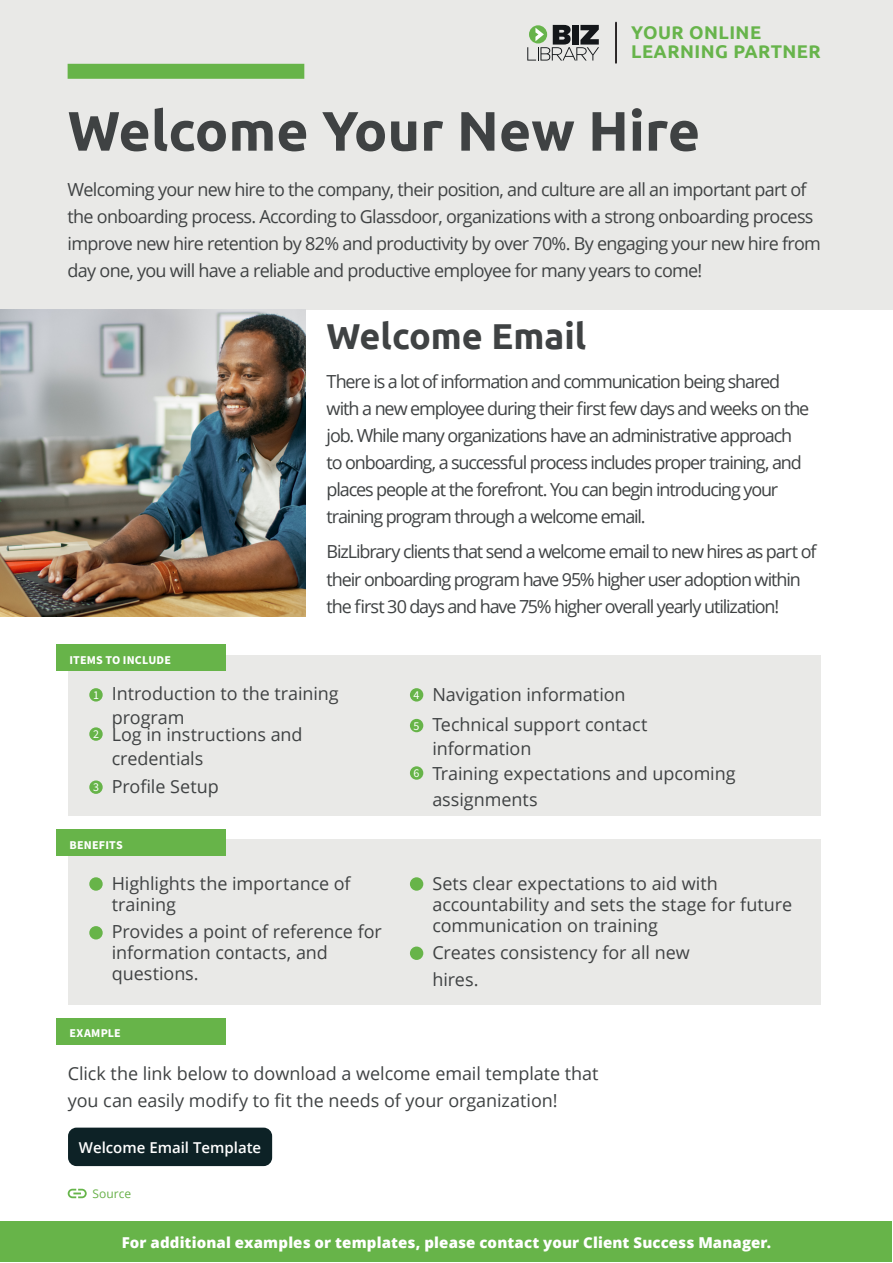
<style>
.page{position:relative;width:893px;height:1263px;background:#fff}
.page>*{position:absolute;margin:0;border:0;box-sizing:border-box;transform-origin:0 0}
._49_Header_black_Tit{font:700 55.5px "Ubuntu";color:#3f4243}
._20_Content_black_Ti{font:700 36px "Ubuntu";color:#3f4243}
.t1{font:700 18.45px/19.2px "Ubuntu";letter-spacing:.025em;color:#67b44b}
._8_Content_black_Sou{font:18px/21px "Open Sans";letter-spacing:-.01em;color:#3f4243}
._8_Content_black_Sou-2{font:18px/27px "Open Sans";letter-spacing:-.065em;color:#3f4243}
._11_Content_black_Ti{font:18px/27px "Open Sans";letter-spacing:-.04em;color:#3f4243}
._8_Content_black_Sou-3{font:800 15px "Open Sans";letter-spacing:.01em;color:#fff}
.t2{font:600 15px "Open Sans";color:#fff}
._8_Content_black_Sou-4{font:700 12px "Source Sans Pro";letter-spacing:.015em;color:#fff}
._8_9_Content_black_C{font:12px "Source Sans Pro";color:#fff}
.t3{font:12px "Open Sans";color:#68b149}
</style>
<div class="page">
<div style="left:0;top:0;width:893px;height:310px;background:#e9e9e7"></div>
<div style="left:68px;top:655px;width:753px;height:160px;background:#e9e9e7"></div>
<div style="left:68px;top:840px;width:753px;height:165px;background:#e9e9e7"></div>
<svg style="left:527px;top:25px;width:72px;height:36px"></svg>
<hr style="left:615px;top:23px;width:2px;height:40px;background:#231f20">
<div style="left:1px;top:1221px;width:891px;height:41px;background:#67b449"></div>
<img style="left:0;top:310px;width:305px;height:307px">
<div style="left:89px;top:877px;width:14px;height:14px;background:#67b449;border-radius:50%"></div>
<div style="left:89px;top:926px;width:14px;height:13px;background:#67b449;border-radius:50%"></div>
<div style="left:410px;top:877px;width:13px;height:14px;background:#67b449;border-radius:50%"></div>
<div style="left:410px;top:946px;width:13px;height:14px;background:#67b449;border-radius:50%"></div>
<div style="left:89px;top:688px;width:14px;height:13px;background:#67b449;border-radius:50%"></div>
<div style="left:89px;top:727px;width:14px;height:14px;background:#67b449;border-radius:50%"></div>
<div style="left:89px;top:780px;width:14px;height:14px;background:#67b449;border-radius:50%"></div>
<div style="left:410px;top:688px;width:13px;height:13px;background:#67b449;border-radius:50%"></div>
<div style="left:410px;top:719px;width:13px;height:13px;background:#67b449;border-radius:50%"></div>
<div style="left:410px;top:766px;width:13px;height:14px;background:#67b449;border-radius:50%"></div>
<div style="left:57px;top:644px;width:169px;height:27px;background:#67b449"></div>
<div style="left:57px;top:829px;width:169px;height:26px;background:#67b449"></div>
<div style="left:57px;top:1018px;width:169px;height:26px;background:#67b449"></div>
<svg style="left:68px;top:1189px;width:19px;height:9px"></svg>
<div style="left:68px;top:1127px;width:204px;height:39px;background:#0d2226;border-radius:9px"></div>
<div style="left:68px;top:64px;width:236px;height:15px;background:#67b449"></div>
<p class="t1" style="left:631px;top:22px;width:191px">YOUR ONLINE<br>LEARNING PARTNER</p>
<p class="_49_Header_black_Tit" style="left:68px;top:97px;width:634px">Welcome Your New Hire</p>
<p class="_11_Content_black_Ti" style="left:68px;top:176px;width:755px">Welcoming your new hire to the company, their position, and culture are all an important part of the onboarding process. According to Glassdoor, organizations with a strong onboarding process improve new hire retention by 82% and productivity by over 70%. By engaging your new hire from day one, you will have a reliable and productive employee for many years to come!</p>
<p class="_20_Content_black_Ti" style="left:327px;top:314px;width:261px">Welcome Email</p>
<p class="_8_Content_black_Sou-4" style="left:69px;top:651px;width:103px">ITEMS TO INCLUDE</p>
<p class="_8_Content_black_Sou-2" style="left:327px;top:367px;width:484px">There is a lot of information and communication being shared with a new employee during their first few days and weeks on the job. While many organizations have an administrative approach to onboarding, a successful process includes proper training, and places people at the forefront. You can begin introducing your training program through a welcome email.</p>
<p class="_8_Content_black_Sou-2" style="left:327px;top:538px;width:491px">BizLibrary clients that send a welcome email to new hires as part of their onboarding program have 95% higher user adoption within the first 30 days and have 75% higher overall yearly utilization!</p>
<p class="_8_9_Content_black_C" style="left:93px;top:687px;width:7px">1</p>
<p class="_8_9_Content_black_C" style="left:93px;top:726px;width:7px">2</p>
<p class="_8_9_Content_black_C" style="left:93px;top:779px;width:7px">3</p>
<p class="_8_Content_black_Sou" style="left:112px;top:683px;width:228px">Introduction to the training</p>
<p class="_8_Content_black_Sou" style="left:112px;top:706px;width:74px">program</p>
<p class="_8_Content_black_Sou" style="left:112px;top:724px;width:192px">Log in instructions and</p>
<p class="_8_Content_black_Sou" style="left:112px;top:747px;width:93px">credentials</p>
<p class="_8_Content_black_Sou" style="left:112px;top:776px;width:108px">Profile Setup</p>
<p class="_8_Content_black_Sou-4" style="left:69px;top:836px;width:55px">BENEFITS</p>
<p class="_8_Content_black_Sou" style="left:112px;top:872px;width:240px">Highlights the importance of training</p>
<p class="_8_Content_black_Sou" style="left:112px;top:920px;width:272px">Provides a point of reference for information contacts, and questions.</p>
<p class="_8_Content_black_Sou-4" style="left:69px;top:1025px;width:53px">EXAMPLE</p>
<p class="_8_9_Content_black_C" style="left:414px;top:687px;width:7px">4</p>
<p class="_8_9_Content_black_C" style="left:414px;top:717px;width:7px">5</p>
<p class="_8_9_Content_black_C" style="left:414px;top:765px;width:7px">6</p>
<p class="_8_Content_black_Sou" style="left:432px;top:684px;width:195px">Navigation information</p>
<p class="_8_Content_black_Sou" style="left:432px;top:714px;width:217px">Technical support contact</p>
<p class="_8_Content_black_Sou" style="left:432px;top:737px;width:101px">information</p>
<p class="_8_Content_black_Sou" style="left:432px;top:762px;width:305px">Training expectations and upcoming</p>
<p class="_8_Content_black_Sou" style="left:432px;top:789px;width:107px">assignments</p>
<p class="_8_Content_black_Sou" style="left:432px;top:872px;width:361px">Sets clear expectations to aid with accountability and sets the stage for future communication on training</p>
<p class="_8_Content_black_Sou" style="left:432px;top:939px;width:259px;line-height:27px">Creates consistency for all new hires.</p>
<p class="_8_Content_black_Sou" style="left:68px;top:1059px;width:532px;line-height:27px">Click the link below to download a welcome email template that you can easily modify to fit the needs of your organization!</p>
<p class="t2" style="left:79px;top:1137px;width:184px">Welcome Email Template</p>
<p class="t3" style="left:93px;top:1185px;width:40px">Source</p>
<p class="_8_Content_black_Sou-3" style="left:122px;top:1231px;width:651px">For additional examples or templates, please contact your Client Success Manager.</p>
</div>
